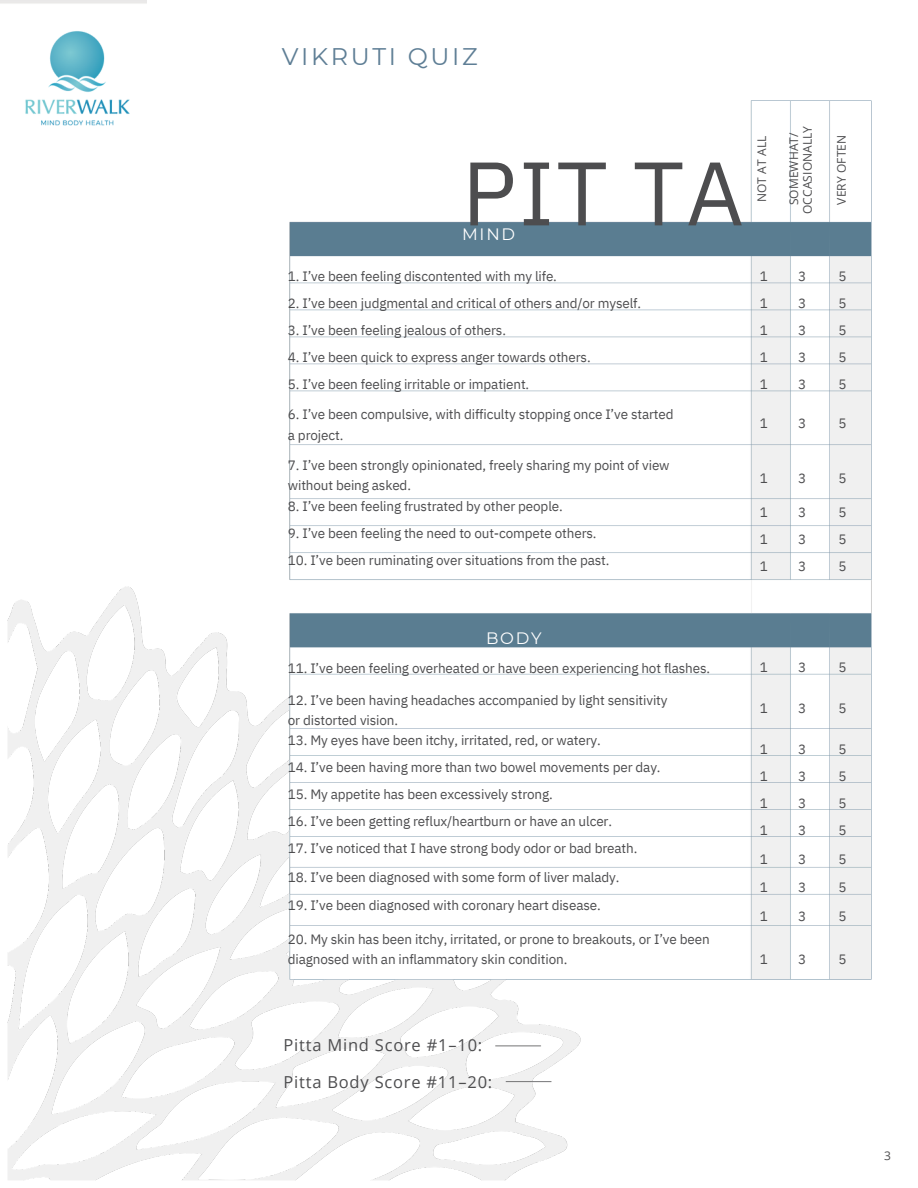
<style>
.page{position:relative;width:918px;height:1188px;background:#fff}
.page>*{position:absolute;margin:0;border:0;box-sizing:border-box;transform-origin:0 0}
.t1{font:90px "IBM Plex Sans";color:#4d4d4f}
.t2{font:24px "Montserrat";letter-spacing:.11em;color:#5e7e95}
.t3{font:16.5px "Open Sans";letter-spacing:.05em;color:#4d4d4f}
.t4{font:16.5px "Montserrat";letter-spacing:.105em;color:#fff}
.t5{font:13.5px/27px "IBM Plex Sans";letter-spacing:-.01em;color:#4d4d4f;text-align:justify}
.t6{font:12px "Open Sans";letter-spacing:.01em;color:#4d4d4f}
</style>
<div class="page">
<img style="left:7px;top:100px;width:865px;height:1081px">
<img style="left:0;top:0;width:146px;height:156px">
<p class="t2" style="left:282px;top:41px;width:197px">VIKRUTI QUIZ</p>
<h3 class="t1" style="left:462px;top:133px;width:283px">PIT TA</h3>
<h3 class="t4" style="left:462px;top:224px;width:55px">MIND</h3>
<h4 class="t5" style="left:288px;top:263px;width:271px">1. I’ve been feeling discontented with my life.</h4>
<h4 class="t5" style="left:288px;top:290px;width:355px">2. I’ve been judgmental and critical of others and/or myself.</h4>
<h4 class="t5" style="left:288px;top:317px;width:220px">3. I’ve been feeling jealous of others.</h4>
<h4 class="t5" style="left:288px;top:344px;width:304px">4. I’ve been quick to express anger towards others.</h4>
<h4 class="t5" style="left:288px;top:371px;width:243px">5. I’ve been feeling irritable or impatient.</h4>
<h4 class="t5" style="left:288px;top:404px;width:387px;line-height:20.2px">6. I’ve been compulsive, with difficulty stopping once I’ve started a project.</h4>
<h4 class="t5" style="left:288px;top:455px;width:383px;line-height:20.2px">7. I’ve been strongly opinionated, freely sharing my point of view without being asked.</h4>
<h4 class="t5" style="left:288px;top:492px;width:276px">8. I’ve been feeling frustrated by other people.</h4>
<h4 class="t5" style="left:288px;top:519px;width:310px">9. I’ve been feeling the need to out-compete others.</h4>
<h4 class="t5" style="left:288px;top:546px;width:323px">10. I’ve been ruminating over situations from the past.</h4>
<h4 class="t6" style="left:753px;top:202px;width:68px;rotate:-90deg">NOT AT ALL</h4>
<h4 class="t6" style="left:785px;top:205px;width:74px;rotate:-90deg">SOMEWHAT/</h4>
<h2 class="t6" style="left:799px;top:214px;width:90px;rotate:-90deg">OCCASIONALLY</h2>
<h4 class="t6" style="left:833px;top:205px;width:71px;rotate:-90deg">VERY OFTEN</h4>
<p class="t5" style="left:760px;top:263px;width:10px">1<br>1<br>1<br>1<br>1</p>
<p class="t5" style="left:760px;top:410px;width:10px">1</p>
<h4 class="t5" style="left:760px;top:465px;width:10px">1</h4>
<h4 class="t5" style="left:760px;top:499px;width:10px">1<br>1<br>1</h4>
<h4 class="t5" style="left:798px;top:263px;width:10px">3<br>3<br>3<br>3<br>3</h4>
<h4 class="t5" style="left:798px;top:410px;width:10px">3</h4>
<p class="t5" style="left:798px;top:465px;width:10px">3</p>
<p class="t5" style="left:798px;top:499px;width:10px">3<br>3<br>3</p>
<h4 class="t5" style="left:839px;top:263px;width:10px">5<br>5<br>5<br>5<br>5</h4>
<h4 class="t5" style="left:839px;top:410px;width:10px">5</h4>
<h4 class="t5" style="left:839px;top:465px;width:10px">5</h4>
<h4 class="t5" style="left:839px;top:499px;width:10px">5<br>5<br>5</h4>
<p class="t4" style="left:486px;top:628px;width:57px">BODY</p>
<h4 class="t5" style="left:288px;top:654px;width:424px">11. I’ve been feeling overheated or have been experiencing hot flashes.</h4>
<h4 class="t5" style="left:288px;top:691px;width:381px;line-height:19.2px">12. I’ve been having headaches accompanied by light sensitivity or distorted vision.</h4>
<h4 class="t5" style="left:288px;top:726px;width:315px">13. My eyes have been itchy, irritated, red, or watery.</h4>
<h4 class="t5" style="left:288px;top:753px;width:374px">14. I’ve been having more than two bowel movements per day.</h4>
<h4 class="t5" style="left:288px;top:780px;width:266px">15. My appetite has been excessively strong.</h4>
<h4 class="t5" style="left:288px;top:807px;width:326px">16. I’ve been getting reflux/heartburn or have an ulcer.</h4>
<h4 class="t5" style="left:288px;top:834px;width:351px">17. I’ve noticed that I have strong body odor or bad breath.</h4>
<h4 class="t5" style="left:288px;top:864px;width:333px">18. I’ve been diagnosed with some form of liver malady.</h4>
<h4 class="t5" style="left:288px;top:892px;width:314px">19. I’ve been diagnosed with coronary heart disease.</h4>
<h4 class="t5" style="left:288px;top:929px;width:423px;line-height:20.2px">20. My skin has been itchy, irritated, or prone to breakouts, or I’ve been diagnosed with an inflammatory skin condition.</h4>
<p class="t5" style="left:760px;top:653px;width:10px">1</p>
<p class="t5" style="left:760px;top:694px;width:10px">1</p>
<p class="t5" style="left:760px;top:735px;width:10px">1<br>1<br>1<br>1</p>
<p class="t5" style="left:760px;top:845px;width:10px;line-height:28.7px">1<br>1<br>1</p>
<h4 class="t5" style="left:760px;top:945px;width:10px">1</h4>
<p class="t5" style="left:798px;top:653px;width:10px">3</p>
<h4 class="t5" style="left:798px;top:694px;width:10px">3</h4>
<p class="t5" style="left:798px;top:735px;width:10px">3<br>3<br>3<br>3</p>
<p class="t5" style="left:798px;top:845px;width:10px;line-height:28.7px">3<br>3<br>3</p>
<p class="t5" style="left:798px;top:945px;width:10px">3</p>
<p class="t5" style="left:839px;top:653px;width:10px">5</p>
<p class="t5" style="left:839px;top:694px;width:10px">5</p>
<h4 class="t5" style="left:839px;top:735px;width:10px">5<br>5<br>5<br>5</h4>
<h4 class="t5" style="left:839px;top:845px;width:10px;line-height:28.7px">5<br>5<br>5</h4>
<p class="t5" style="left:839px;top:945px;width:10px">5</p>
<h2 class="t3" style="left:283px;top:1034px;width:200px">Pitta Mind Score #1–10:</h2>
<h2 class="t3" style="left:283px;top:1071px;width:210px">Pitta Body Score #11–20:</h2>
<h1 class="t6" style="left:884px;top:1147px;width:8px">3</h1>
</div>
